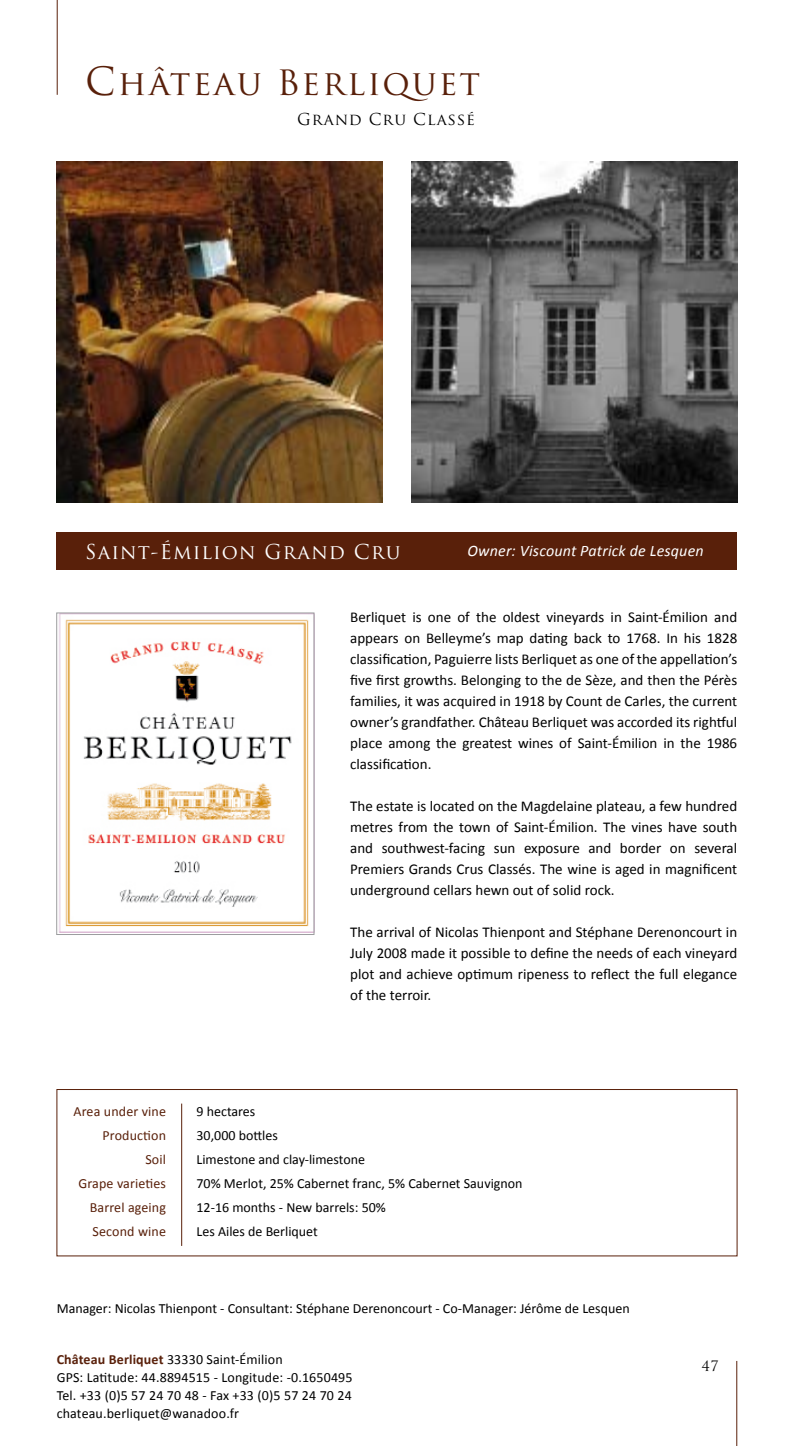
<style>
.page{position:relative;width:794px;height:1446px;background:#fff}
.page>*{position:absolute;margin:0;border:0;box-sizing:border-box;transform-origin:0 0}
.t1{font:34px "Trajan Pro";letter-spacing:.06em;color:#59200a}
.t2{font:20px "Trajan Pro";letter-spacing:.06em;color:#fff}
.t3{font:italic 16px "Calibri";letter-spacing:.01em;color:#fff}
.t4{font:16px "Trajan Pro";letter-spacing:.06em;color:#000}
.t5{font:15px/21px "Calibri";color:#000;text-align:justify}
.t6{font:14px/24px "Calibri";color:#000}
.t7{font:14px/24px "Calibri";letter-spacing:.01em;color:#59200a;text-align:right}
.t8{font:14px "Trajan Pro";color:#000}
.s1{font-size:38px}
.s2{font-weight:700;color:#59200a}
</style>
<div class="page">
<hr style="left:736px;top:1361px;width:1px;height:85px;background:#59200a">
<div style="left:57px;top:532px;width:680px;height:37px;background:#59200a"></div>
<hr style="left:57px;top:0;width:1px;height:95px;background:#59200a">
<img style="left:59px;top:615px;width:253px;height:317px">
<div style="left:57px;top:613px;width:257px;height:321px;border:1px solid #9c9d9f"></div>
<img style="left:411px;top:162px;width:326px;height:340px">
<img style="left:57px;top:162px;width:326px;height:340px">
<div style="left:57px;top:1089px;width:680px;height:167px;border:1px solid #59200a"></div>
<hr style="left:181px;top:1103px;width:1px;height:143px;background:#59200a">
<h1 class="t1" style="left:85px;top:61px;width:397px"><span class="s1">C</span>hâteau Berliquet</h1>
<p class="t4" style="left:297px;top:109px;width:179px">Grand Cru Classé</p>
<h2 class="t2" style="left:85px;top:539px;width:317px">Saint-émilion Grand Cru</h2>
<p class="t3" style="left:467px;top:540px;width:238px">Owner: Viscount Patrick de Lesquen</p>
<p class="t5" style="left:350px;top:606px;width:388px">Berliquet is one of the oldest vineyards in Saint-Émilion and appears on Belleyme’s map dating back to 1768. In his 1828 classification, Paguierre lists Berliquet as one of the appellation’s five first growths. Belonging to the de Sèze, and then the Pérès families, it was acquired in 1918 by Count de Carles, the current owner’s grandfather. Château Berliquet was accorded its rightful place among the greatest wines of Saint-Émilion in the 1986 classification.</p>
<p class="t5" style="left:350px;top:795px;width:388px">The estate is located on the Magdelaine plateau, a few hundred metres from the town of Saint-Émilion. The vines have south and southwest-facing sun exposure and border on several Premiers Grands Crus Classés. The wine is aged in magnificent underground cellars hewn out of solid rock.</p>
<p class="t5" style="left:350px;top:921px;width:388px">The arrival of Nicolas Thienpont and Stéphane Derenoncourt in July 2008 made it possible to define the needs of each vineyard plot and achieve optimum ripeness to reflect the full elegance of the terroir.</p>
<p class="t7" style="left:73px;top:1098px;width:94px">Area under vine<br>Production<br>Soil<br>Grape varieties<br>Barrel ageing<br>Second wine</p>
<p class="t6" style="left:196px;top:1098px;width:327px">9 hectares<br>30,000 bottles<br>Limestone and clay-limestone<br>70% Merlot, 25% Cabernet franc, 5% Cabernet Sauvignon<br>12-16 months - New barrels: 50%<br>Les Ailes de Berliquet</p>
<p class="t6" style="left:57px;top:1295px;width:574px">Manager: Nicolas Thienpont - Consultant: Stéphane Derenoncourt - Co-Manager: Jérôme de Lesquen</p>
<p class="t6" style="left:57px;top:1350px;width:297px;line-height:18px"><span class="s2">Château Berliquet</span> 33330 Saint-Émilion<br>GPS: Latitude: 44.8894515 - Longitude: -0.1650495<br>Tel. +33 (0)5 57 24 70 48 - Fax +33 (0)5 57 24 70 24 chateau.berliquet@wanadoo.fr</p>
<p class="t8" style="left:702px;top:1357px;width:18px">47</p>
</div>
